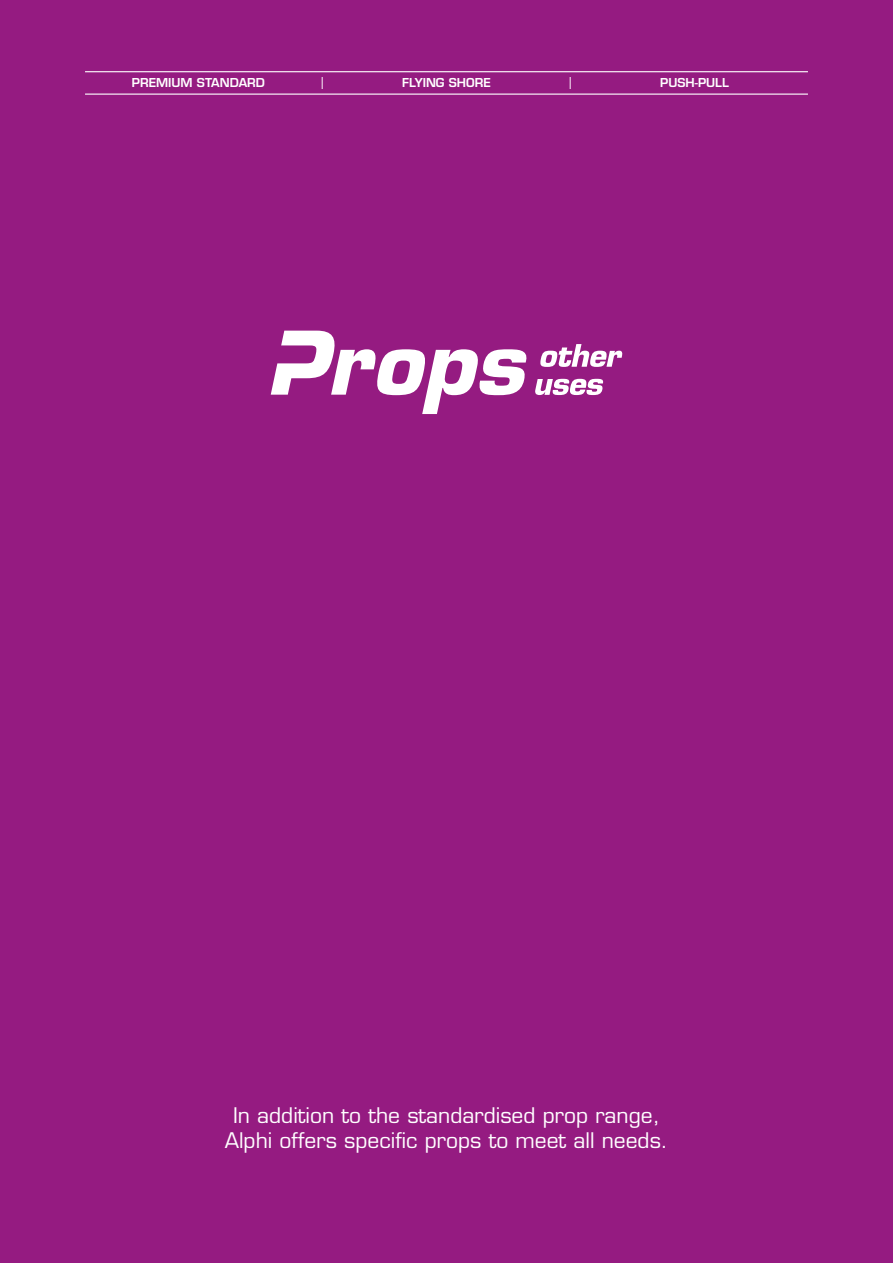
<style>
.page{position:relative;width:893px;height:1263px;background:#951b81}
.page>*{position:absolute;margin:0;border:0;box-sizing:border-box;transform-origin:0 0}
.t1{font:21px/25.2px "Eurostile LT Std";color:#fff;text-align:center}
.t2{font:600 12px "Eurostile LT Std";color:#fff}
.t3{font:12px "Eurostile LT Std";color:#fff}
</style>
<div class="page">
<svg style="left:271px;top:331px;width:256px;height:83px"></svg>
<svg style="left:540px;top:344px;width:82px;height:23px"></svg>
<svg style="left:535px;top:379px;width:69px;height:16px"></svg>
<hr style="left:85px;top:71px;width:723px;height:1px;background:#fff">
<hr style="left:85px;top:94px;width:723px;height:1px;background:#fff">
<p class="t2" style="left:132px;top:75px;width:135px">PREMIUM STANDARD</p>
<p class="t3" style="left:321px;top:74px;width:5px">|</p>
<p class="t2" style="left:402px;top:75px;width:90px">FLYING SHORE</p>
<p class="t3" style="left:569px;top:74px;width:5px">|</p>
<p class="t2" style="left:660px;top:75px;width:70px">PUSH-PULL</p>
<p class="t1" style="left:225px;top:1103px;width:445px">In addition to the standardised prop range,<br>Alphi offers specific props to meet all needs.</p>
</div>
